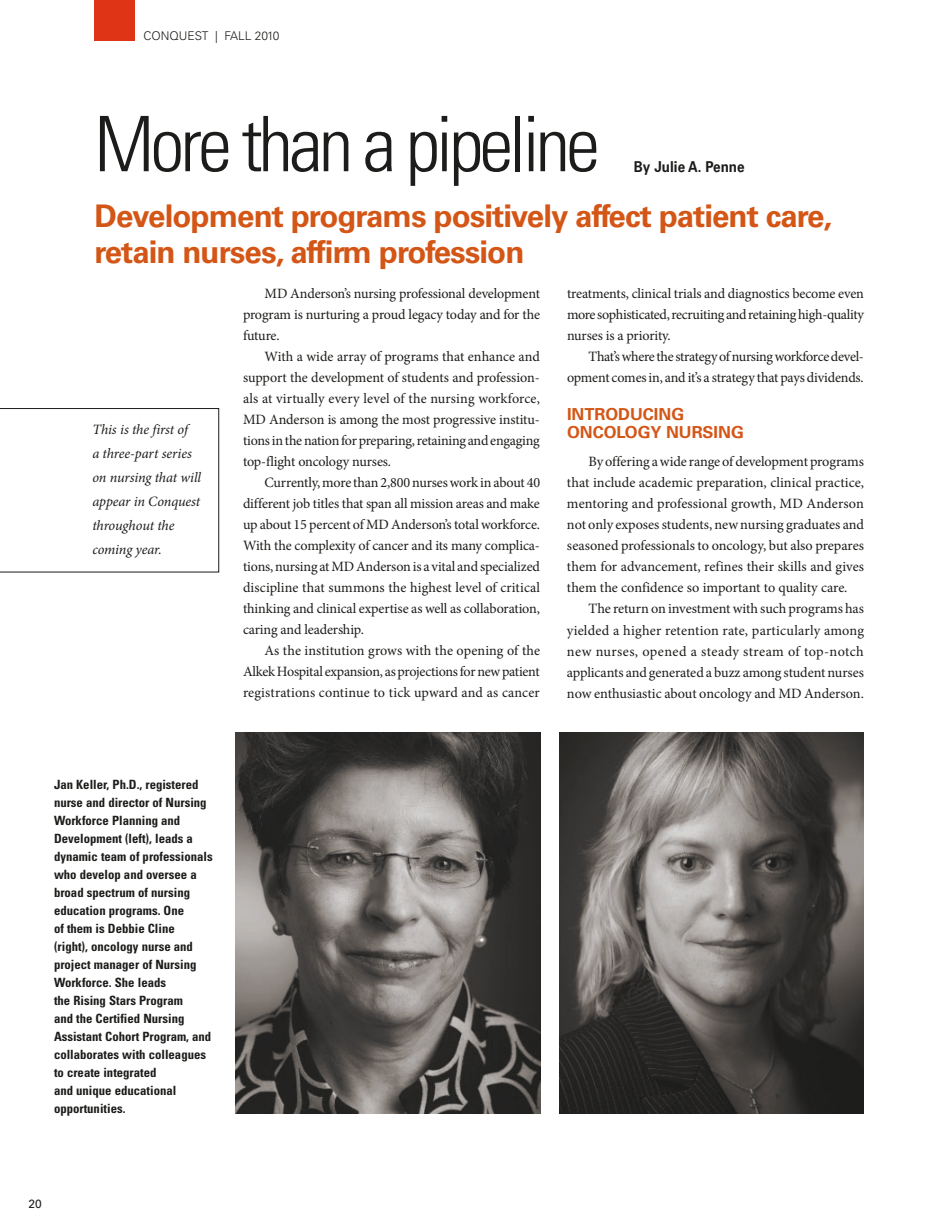
<style>
.page{position:relative;width:945px;height:1229px;background:#fff}
.page>*{position:absolute;margin:0;border:0;box-sizing:border-box;transform-origin:0 0}
.t1{font:300 condensed 76.65px "Univers LT Std";letter-spacing:-.05em;color:#1c1c1a}
.t2{font:700 31.2px/35.8px "Univers LT Std";letter-spacing:-.03em;color:#d45616}
.t3{font:700 16.5px "Univers LT Std";letter-spacing:.165em;color:#d45616}
.t4{font:700 15px "Univers LT Std";color:#1c1c1a;scale:.9 1}
.t5{font:14.25px/21px "Minion Pro";letter-spacing:-.005em;color:#1c1c1a;text-align:justify}
.t6{font:italic 14.25px/24px "Minion Pro";letter-spacing:-.01em;color:#1c1c1a}
.t7{font:700 condensed 12.75px/18px "Univers LT Std";color:#1c1c1a}
.t8{font:300 12px "Univers LT Std";color:#1c1c1a}
.t9{font:12px "Univers LT Std";color:#1c1c1a}
</style>
<div class="page">
<svg style="left:0;top:408px;width:219px;height:164px"></svg>
<img style="left:236px;top:732px;width:305px;height:381px">
<img style="left:559px;top:732px;width:305px;height:381px">
<div style="left:94px;top:0;width:41px;height:40px;background:#e03416"></div>
<p class="t8" style="left:143px;top:28px;width:138px">CONQUEST | FALL 2010</p>
<h1 class="t1" style="left:94px;top:98px;width:507px">More than a pipeline</h1>
<h2 class="t2" style="left:94px;top:199px;width:739px">Development programs positively affect patient care, retain nurses, affirm profession</h2>
<p class="t4" style="left:634px;top:158px;width:125px">By Julie A. Penne</p>
<p class="t6" style="left:92px;top:417px;width:110px">This is the first of<br>a three-part series on nursing that will appear in Conquest throughout the coming year.</p>
<p class="t5" style="left:243px;top:282px;width:299px;text-indent:22px">MD Anderson’s nursing professional development program is nurturing a proud legacy today and for the future.</p>
<p class="t5" style="left:243px;top:345px;width:299px;text-indent:22px">With a wide array of programs that enhance and support the development of students and profession&shy;als at virtually every level of the nursing workforce, MD Anderson is among the most progressive institu&shy;tions in the nation for preparing, retaining and engaging top-flight oncology nurses.</p>
<p class="t5" style="left:243px;top:471px;width:299px;text-indent:22px">Currently, more than 2,800 nurses work in about 40 different job titles that span all mission areas and make up about 15 percent of MD Anderson’s total workforce.<br>With the complexity of cancer and its many complica&shy;tions, nursing at MD Anderson is a vital and specialized discipline that summons the highest level of critical thinking and clinical expertise as well as collaboration, caring and leadership.</p>
<p class="t5" style="left:243px;top:639px;width:299px;text-indent:22px">As the institution grows with the opening of the Alkek Hospital expansion, as projections for new patient registrations continue to tick upward and as cancer</p>
<p class="t5" style="left:567px;top:283px;width:299px">treatments, clinical trials and diagnostics become even more sophisticated, recruiting and retaining high-quality nurses is a priority.</p>
<p class="t5" style="left:567px;top:346px;width:299px;text-align:right">That’s where the strategy of nursing workforce devel&shy;opment comes in, and it’s a strategy that pays dividends.</p>
<p class="t3" style="left:567px;top:404px;width:52px">Introduc</p>
<p class="t3" style="left:654px;top:404px;width:32px">ing</p>
<p class="t3" style="left:567px;top:422px;width:13px">oncolo</p>
<p class="t3" style="left:638px;top:422px;width:108px">gy nu rsing</p>
<p class="t5" style="left:567px;top:451px;width:299px;text-indent:22px">By offering a wide range of development programs that include academic preparation, clinical practice, mentoring and professional growth, MD Anderson not only exposes students, new nursing graduates and seasoned professionals to oncology, but also prepares them for advancement, refines their skills and gives them the confidence so important to quality care.</p>
<p class="t5" style="left:567px;top:598px;width:299px;text-indent:22px">The return on investment with such programs has yielded a higher retention rate, particularly among new nurses, opened a steady stream of top-notch applicants and generated a buzz among student nurses now enthusiastic about oncology and MD Anderson.</p>
<p class="t7" style="left:54px;top:775px;width:160px">Jan Keller, Ph.D., registered nurse and director of Nursing<br>Workforce Planning and<br>Development (left), leads a dynamic team of professionals who develop and oversee a broad spectrum of nursing education programs. One<br>of them is Debbie Cline<br>(right), oncology nurse and project manager of Nursing<br>Workforce. She leads<br>the Rising Stars Program<br>and the Certified Nursing<br>Assistant Cohort Program, and collaborates with colleagues to create integrated<br>and unique educational opportunities.</p>
<p class="t9" style="left:28px;top:1196px;width:15px">20</p>
</div>
